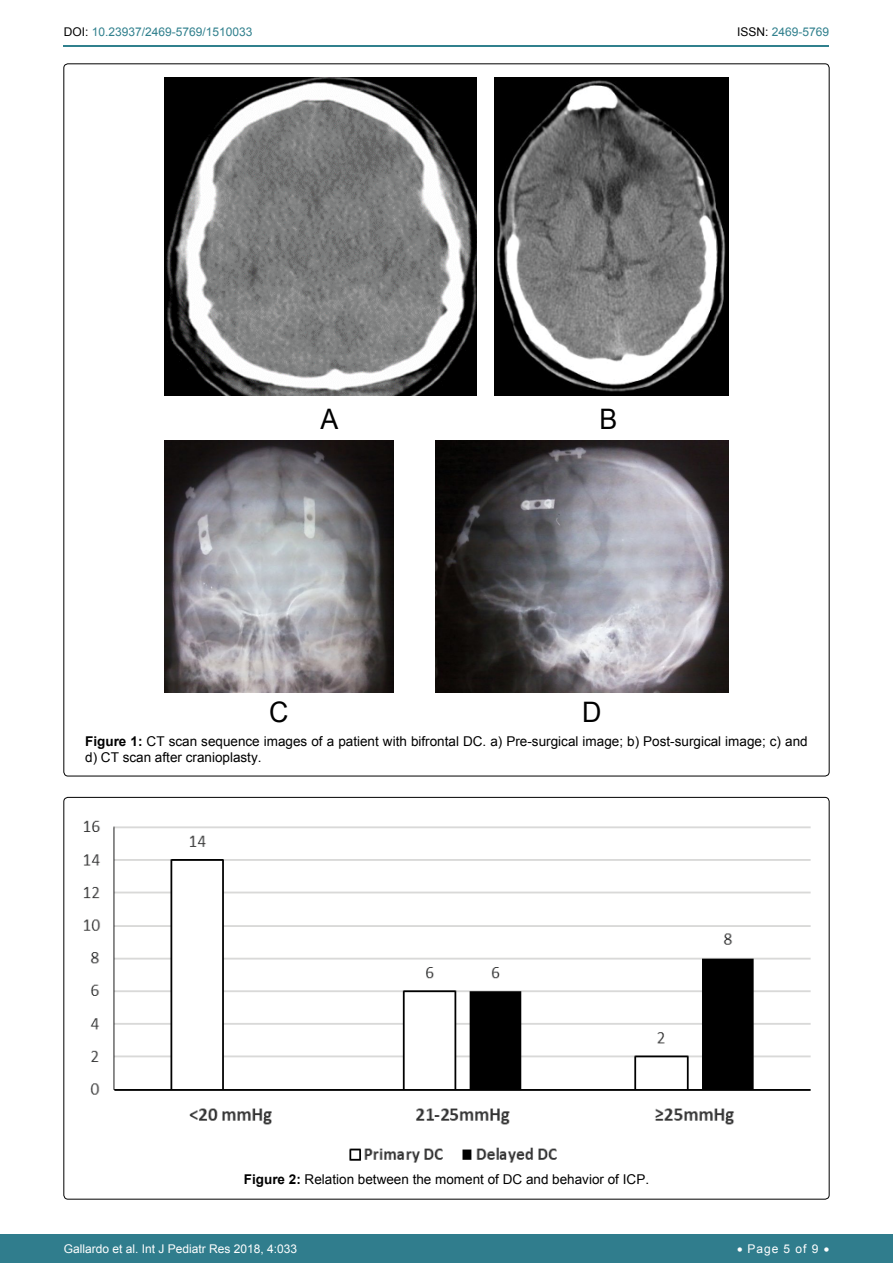
<style>
.page{position:relative;width:893px;height:1263px;background:#fff}
.page>*{position:absolute;margin:0;border:0;box-sizing:border-box;transform-origin:0 0}
.t1{font:28.2px "Arial";color:#000;scale:.95 1}
.t2{font:13.5px/16.2px "Arial";color:#000}
.t3{font:12px "Arial";color:#fff}
.t4{font:12px "Arial";color:#30808d}
.s1{color:#000}
.s2{font-weight:700}
</style>
<div class="page">
<div style="left:0;top:1234px;width:893px;height:29px;background:#307d8d"></div>
<hr style="left:64px;top:45px;width:765px;height:2px;background:#30808d">
<img style="left:165px;top:77px;width:311px;height:319px">
<img style="left:495px;top:77px;width:233px;height:319px">
<img style="left:165px;top:440px;width:229px;height:253px">
<img style="left:436px;top:440px;width:292px;height:253px">
<img style="left:83px;top:820px;width:728px;height:343px">
<p class="t4" style="left:64px;top:24px;width:190px"><span class="s1">DOI:</span> 10.23937/2469-5769/1510033</p>
<p class="t4" style="left:737px;top:24px;width:94px"><span class="s1">ISSN:</span> 2469-5769</p>
<h1 class="t1" style="left:320px;top:401px;width:20px">A</h1>
<h1 class="t1" style="left:599px;top:401px;width:20px">B</h1>
<h1 class="t1" style="left:269px;top:693px;width:22px">C</h1>
<h1 class="t1" style="left:582px;top:693px;width:22px">D</h1>
<p class="t2" style="left:85px;top:733px;width:724px"><span class="s2">Figure 1:</span> CT scan sequence images of a patient with bifrontal DC. a) Pre-surgical image; b) Post-surgical image; c) and d) CT scan after cranioplasty.</p>
<p class="t2" style="left:244px;top:1172px;width:407px"><span class="s2">Figure 2:</span> Relation between the moment of DC and behavior of ICP.</p>
<p class="t3" style="left:64px;top:1241px;width:235px">Gallardo et al. Int J Pediatr Res 2018, 4:033</p>
<p class="t3" style="left:737px;top:1241px;width:94px">• Page 5 of 9 •</p>
</div>
